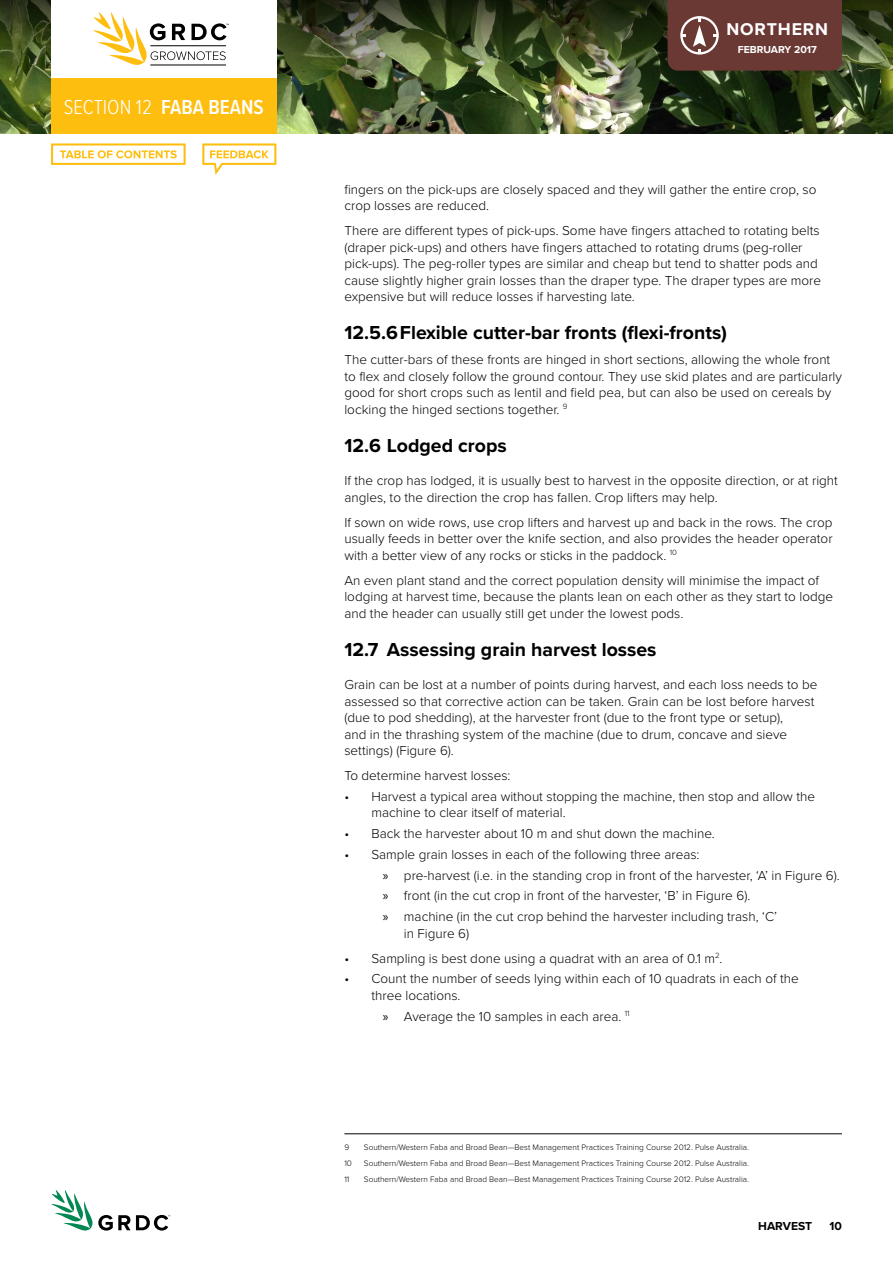
<style>
.page{position:relative;width:893px;height:1263px;background:#fff}
.page>*{position:absolute;margin:0;border:0;box-sizing:border-box;transform-origin:0 0}
.t1{font:300 21px "Proxima Nova Cond";color:#fff}
.t2{font:600 21px "Proxima Nova Cond";color:#fff}
.t3{font:700 19.5px "Proxima Nova";color:#000}
.t4{font:700 17.7px "Proxima Nova";letter-spacing:.05em;color:#fff}
.t5{font:300 13.5px/16.5px "Proxima Nova";color:#000}
.t6{font:700 12px "Proxima Nova";color:#000}
.t7{font:700 10.5px "Proxima Nova";color:#fff}
.t8{font:300 8.25px "Proxima Nova";color:#000}
.s1{font-weight:600}
.s2{font-family:"Myriad Pro";font-weight:400}
</style>
<div class="page">
<img style="left:0;top:117px;width:893px;height:16px">
<img style="left:0;top:0;width:893px;height:117px">
<svg style="left:51px;top:1190px;width:119px;height:41px"></svg>
<div style="left:51px;top:0;width:225px;height:81px;background:#fff"></div>
<div style="left:51px;top:78px;width:225px;height:55px;background:#febe10"></div>
<svg style="left:51px;top:143px;width:135px;height:22px"></svg>
<svg style="left:202px;top:143px;width:74px;height:32px"></svg>
<div style="left:668px;top:0;width:174px;height:71px;background:#6b3934"></div>
<hr style="left:150px;top:65px;width:76px;height:1px;background:#000">
<svg style="left:93px;top:12px;width:136px;height:53px"></svg>
<hr style="left:344px;top:1133px;width:498px;height:1px;background:#000">
<h1 class="t1" style="left:64px;top:91px;width:109px">SECTION 12 <span class="s1">FABA</span></h1>
<h1 class="t2" style="left:209px;top:91px;width:12px">BEANS</h1>
<h3 class="t4" style="left:726px;top:19px;width:103px">NORTHERN</h3>
<p class="t7" style="left:738px;top:41px;width:81px">February 2017</p>
<p class="t5" style="left:344px;top:180px;width:473px">fingers on the pick-ups are closely spaced and they will gather the entire crop, so crop losses are reduced.</p>
<p class="t5" style="left:344px;top:222px;width:478px">There are different types of pick-ups. Some have fingers attached to rotating belts (draper pick-ups) and others have fingers attached to rotating drums (peg-roller pick-ups). The peg-roller types are similar and cheap but tend to shatter pods and cause slightly higher grain losses than the draper type. The draper types are more expensive but will reduce losses if harvesting late.</p>
<h2 class="t3" style="left:344px;top:318px;width:384px">12.5.6Flexible cutter-bar fronts (flexi-fronts)</h2>
<p class="t5" style="left:344px;top:351px;width:499px">The cutter-bars of these fronts are hinged in short sections, allowing the whole front to flex and closely follow the ground contour. They use skid plates and are particularly good for short crops such as lentil and field pea, but can also be used on cereals by locking the hinged sections together. <sup>9</sup></p>
<h2 class="t3" style="left:344px;top:430px;width:164px">12.6 Lodged crops</h2>
<p class="t5" style="left:344px;top:472px;width:495px">If the crop has lodged, it is usually best to harvest in the opposite direction, or at right angles, to the direction the crop has fallen. Crop lifters may help.</p>
<p class="t5" style="left:344px;top:513px;width:490px;text-align:justify">If sown on wide rows, use crop lifters and harvest up and back in the rows. The crop usually feeds in better over the knife section, and also provides the header operator with a better view of any rocks or sticks in the paddock. <sup>10</sup></p>
<p class="t5" style="left:344px;top:571px;width:490px">An even plant stand and the correct population density will minimise the impact of lodging at harvest time, because the plants lean on each other as they start to lodge and the header can usually still get under the lowest pods.</p>
<h2 class="t3" style="left:344px;top:635px;width:314px">12.7 Assessing grain harvest losses</h2>
<p class="t5" style="left:344px;top:676px;width:475px">Grain can be lost at a number of points during harvest, and each loss needs to be assessed so that corrective action can be taken. Grain can be lost before harvest (due to pod shedding), at the harvester front (due to the front type or setup),<br>and in the thrashing system of the machine (due to drum, concave and sieve settings) (Figure 6).</p>
<p class="t5" style="left:344px;top:767px;width:168px">To determine harvest losses:</p>
<p class="t5" style="left:371px;top:787px;width:445px;text-indent:-27px">• Harvest a typical area without stopping the machine, then stop and allow the machine to clear itself of material.</p>
<p class="t5" style="left:344px;top:825px;width:372px">• Back the harvester about 10 m and shut down the machine.</p>
<p class="t5" style="left:383px;top:843px;width:459px;line-height:20.7px;text-indent:-38px">• Sample grain losses in each of the following three areas:<br><span class="s2">»</span> pre-harvest (i.e. in the standing crop in front of the harvester, ‘A’ in Figure 6). <span class="s2">»</span> front (in the cut crop in front of the harvester, ‘B’ in Figure 6).<br><span class="s2">»</span> machine (in the cut crop behind the harvester including trash, ‘C’</p>
<p class="t5" style="left:404px;top:924px;width:67px">in Figure 6)</p>
<p class="t5" style="left:344px;top:949px;width:380px">• Sampling is best done using a quadrat with an area of 0.1 m<sup>2</sup>.</p>
<p class="t5" style="left:371px;top:970px;width:429px;text-indent:-27px">• Count the number of seeds lying within each of 10 quadrats in each of the three locations.</p>
<p class="t5" style="left:383px;top:1007px;width:248px"><span class="s2">»</span> Average the 10 samples in each area. <sup>11</sup></p>
<p class="t8" style="left:344px;top:1141px;width:6px">9</p>
<p class="t8" style="left:364px;top:1141px;width:386px">Southern/Western Faba and Broad Bean—Best Management Practices Training Course 2012. Pulse Australia.</p>
<p class="t8" style="left:344px;top:1157px;width:9px">10</p>
<p class="t8" style="left:364px;top:1157px;width:386px">Southern/Western Faba and Broad Bean—Best Management Practices Training Course 2012. Pulse Australia.</p>
<p class="t8" style="left:344px;top:1173px;width:7px">11</p>
<p class="t8" style="left:364px;top:1173px;width:386px">Southern/Western Faba and Broad Bean—Best Management Practices Training Course 2012. Pulse Australia.</p>
<p class="t6" style="left:758px;top:1217px;width:55px">harvest</p>
<p class="t6" style="left:830px;top:1217px;width:14px">10</p>
</div>
